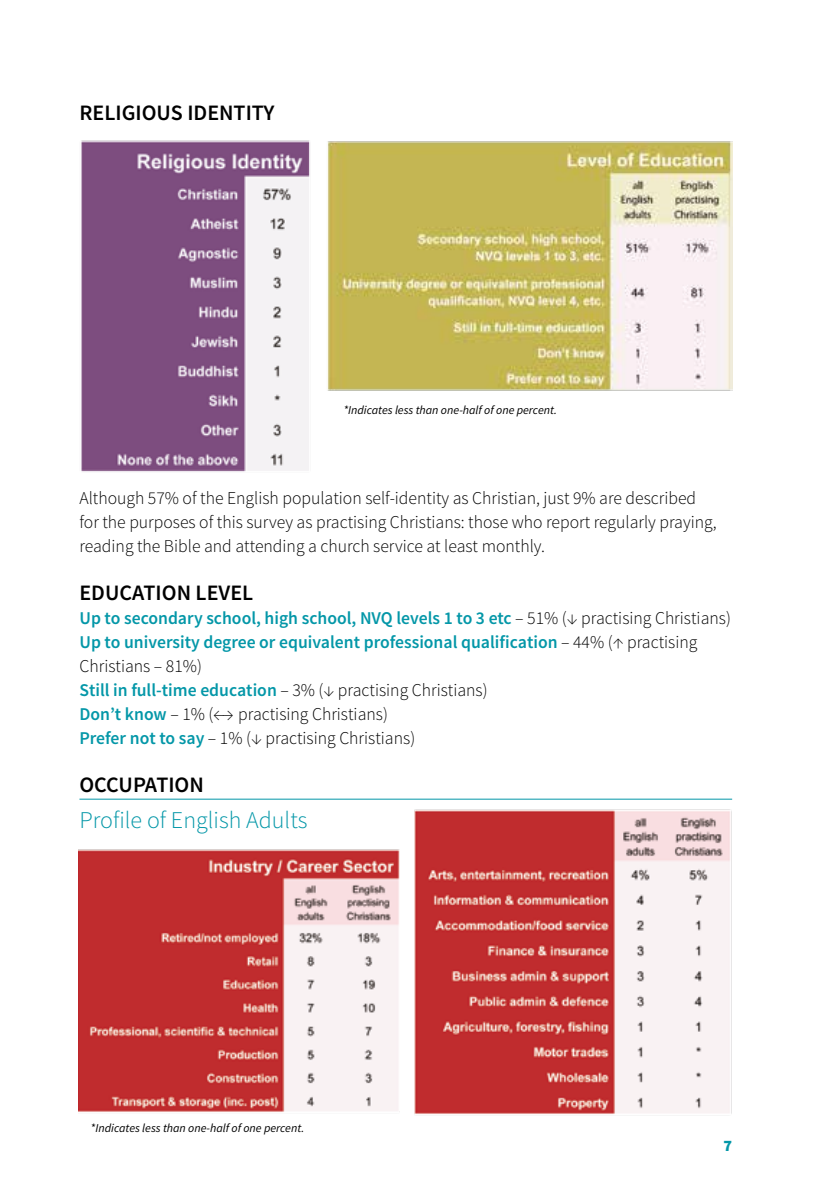
<style>
.page{position:relative;width:840px;height:1191px;background:#fff}
.page>*{position:absolute;margin:0;border:0;box-sizing:border-box;transform-origin:0 0}
.t1{font:300 24px "Source Sans Pro";color:#0497a8}
.t2{font:600 22px "Source Sans Pro";color:#000}
.t3{font:600 18px/24px "Source Sans Pro";color:#0497a8}
.t4{font:300 18px/24px "Source Sans Pro";color:#000}
.t5{font:900 16px "Source Sans Pro";color:#0497a8}
.t6{font:italic 12px "Source Sans Pro";color:#000}
.s1{font-weight:300;color:#000}
</style>
<div class="page">
<hr style="left:79px;top:798px;width:652px;height:1px;background:#0497a8">
<img style="left:81px;top:140px;width:229px;height:332px">
<img style="left:327px;top:141px;width:404px;height:250px">
<img style="left:414px;top:809px;width:318px;height:305px">
<img style="left:79px;top:849px;width:321px;height:263px">
<p class="t2" style="left:79px;top:99px;width:196px">RELIGIOUS IDENTITY</p>
<p class="t6" style="left:343px;top:403px;width:215px">*Indicates less than one-half of one percent.</p>
<p class="t4" style="left:79px;top:486px;width:638px">Although 57% of the English population self-identity as Christian, just 9% are described for the purposes of this survey as practising Christians: those who report regularly praying, reading the Bible and attending a church service at least monthly.</p>
<p class="t2" style="left:79px;top:579px;width:175px">EDUCATION LEVEL</p>
<p class="t3" style="left:79px;top:606px;width:652px">Up to secondary school, high school, NVQ levels 1 to 3 etc <span class="s1">– 51% (↓ practising Christians)<br></span>Up to university degree or equivalent professional qualification <span class="s1">– 44% (↑ practising Christians – 81%)<br></span>Still in full-time education <span class="s1">– 3% (↓ practising Christians)<br></span>Don’t know <span class="s1">– 1% (←→ practising Christians)<br></span>Prefer not to say <span class="s1">– 1% (↓ practising Christians)</span></p>
<p class="t2" style="left:79px;top:771px;width:126px">OCCUPATION</p>
<h1 class="t1" style="left:79px;top:805px;width:229px">Profile of English Adults</h1>
<p class="t6" style="left:91px;top:1120px;width:215px">*Indicates less than one-half of one percent.</p>
<p class="t5" style="left:723px;top:1134px;width:10px">7</p>
</div>
